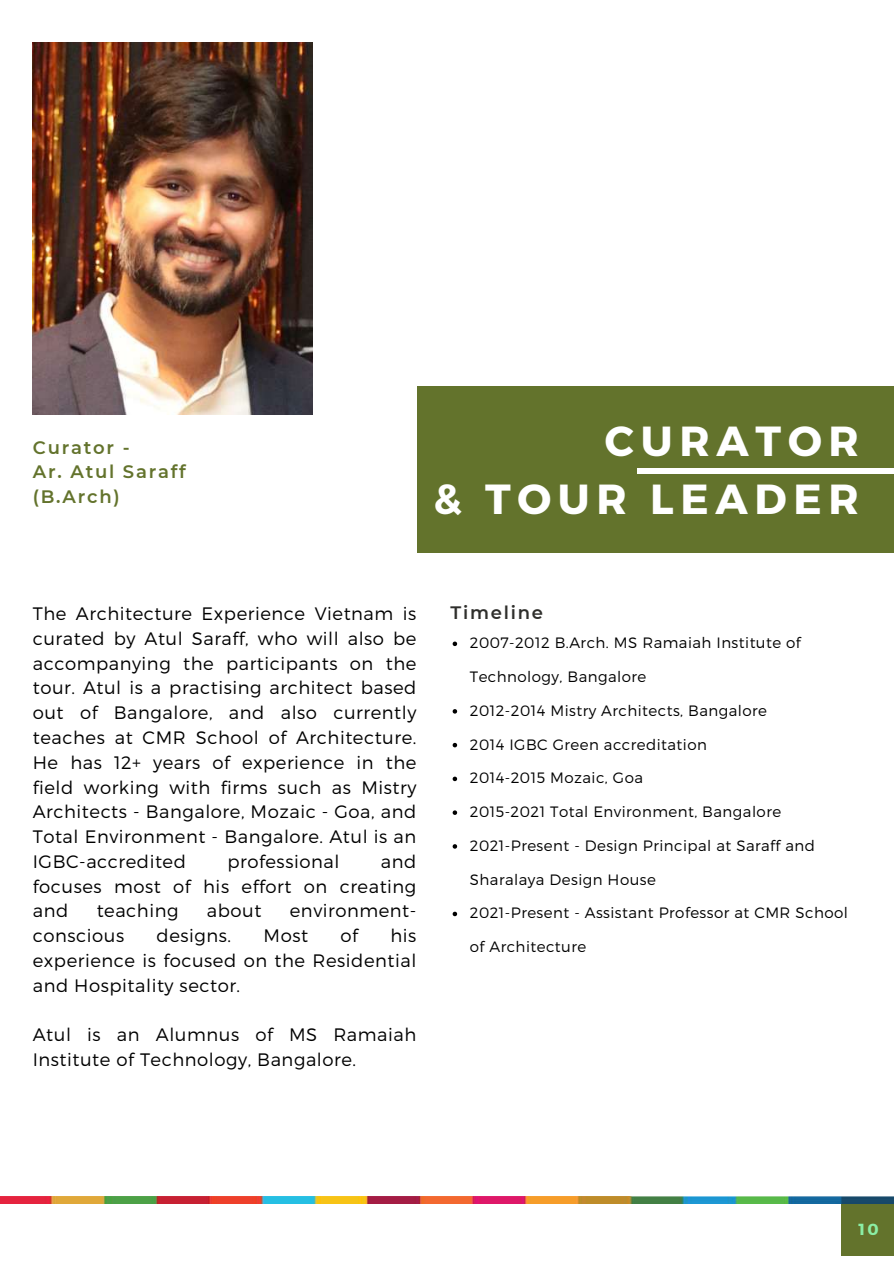
<style>
.page{position:relative;width:894px;height:1264px;background:#fff}
.page>*{position:absolute;margin:0;border:0;box-sizing:border-box;transform-origin:0 0}
.t1{font:700 42px/58.5px "Montserrat";letter-spacing:.16em;color:#fff;text-align:right}
.t2{font:300 18px/24.8px "Montserrat";letter-spacing:.03em;color:#000;text-align:justify}
.t3{font:600 18px/24.3px "Montserrat";letter-spacing:.1em;color:#63732c}
.t4{font:600 18px "Montserrat";letter-spacing:.1em;color:#2f2f2c}
.t5{font:700 16.05px "Montserrat";color:#8beea5}
.t6{font:300 15px "Montserrat";letter-spacing:.03em;color:#000}
</style>
<div class="page">
<div style="left:417px;top:386px;width:476px;height:167px;background:#63732c"></div>
<hr style="left:637px;top:469px;width:256px;height:4px;background:#fff">
<div style="left:841px;top:1203px;width:52px;height:52px;background:#63732c"></div>
<img style="left:0;top:1196px;width:893px;height:7px">
<img style="left:33px;top:42px;width:279px;height:373px">
<svg style="left:452px;top:641px;width:5px;height:5px"></svg>
<svg style="left:452px;top:709px;width:5px;height:4px"></svg>
<svg style="left:452px;top:743px;width:5px;height:4px"></svg>
<svg style="left:452px;top:776px;width:5px;height:5px"></svg>
<svg style="left:452px;top:810px;width:5px;height:5px"></svg>
<svg style="left:452px;top:844px;width:5px;height:4px"></svg>
<svg style="left:452px;top:911px;width:5px;height:5px"></svg>
<p class="t3" style="left:33px;top:435px;width:155px">Curator -<br>Ar. Atul Saraff (B.Arch)</p>
<h1 class="t1" style="left:433px;top:409px;width:427px">CURATOR<br>&amp; TOUR LEADER</h1>
<p class="t2" style="left:33px;top:600px;width:385px">The Architecture Experience Vietnam is curated by Atul Saraff, who will also be accompanying the participants on the tour. Atul is a practising architect based out of Bangalore, and also currently teaches at CMR School of Architecture.<br>He has 12+ years of experience in the field working with firms such as Mistry Architects - Bangalore, Mozaic - Goa, and Total Environment - Bangalore. Atul is an IGBC-accredited</p>
<p class="t2" style="left:227px;top:848px;width:113px">professional</p>
<p class="t2" style="left:33px;top:848px;width:385px;text-indent:348px">and focuses most of his effort on creating and</p>
<p class="t2" style="left:97px;top:897px;width:83px">teaching</p>
<p class="t2" style="left:207px;top:897px;width:56px">about</p>
<p class="t2" style="left:290px;top:897px;width:128px">environment-</p>
<p class="t2" style="left:33px;top:922px;width:93px">conscious</p>
<p class="t2" style="left:156px;top:922px;width:76px">designs.</p>
<p class="t2" style="left:263px;top:922px;width:46px">Most</p>
<p class="t2" style="left:340px;top:922px;width:19px">of</p>
<p class="t2" style="left:33px;top:922px;width:385px;text-indent:357px">his experience is focused on the Residential and Hospitality sector.</p>
<p class="t2" style="left:33px;top:1021px;width:385px">Atul is an Alumnus of MS Ramaiah<br>Institute of Technology, Bangalore.</p>
<p class="t4" style="left:450px;top:602px;width:94px">Timeline</p>
<p class="t6" style="left:470px;top:633px;width:332px">2007-2012 B.Arch. MS Ramaiah Institute of</p>
<p class="t6" style="left:470px;top:667px;width:178px">Technology, Bangalore</p>
<p class="t6" style="left:470px;top:700px;width:298px">2012-2014 Mistry Architects, Bangalore</p>
<p class="t6" style="left:470px;top:734px;width:238px">2014 IGBC Green accreditation</p>
<p class="t6" style="left:470px;top:768px;width:175px">2014-2015 Mozaic, Goa</p>
<p class="t6" style="left:470px;top:802px;width:313px">2015-2021 Total Environment, Bangalore</p>
<p class="t6" style="left:470px;top:835px;width:346px">2021-Present - Design Principal at Saraff and</p>
<p class="t6" style="left:470px;top:869px;width:187px">Sharalaya Design House</p>
<p class="t6" style="left:470px;top:903px;width:379px">2021-Present - Assistant Professor at CMR School</p>
<p class="t6" style="left:470px;top:937px;width:118px">of Architecture</p>
<p class="t5" style="left:858px;top:1218px;width:22px">10</p>
</div>
